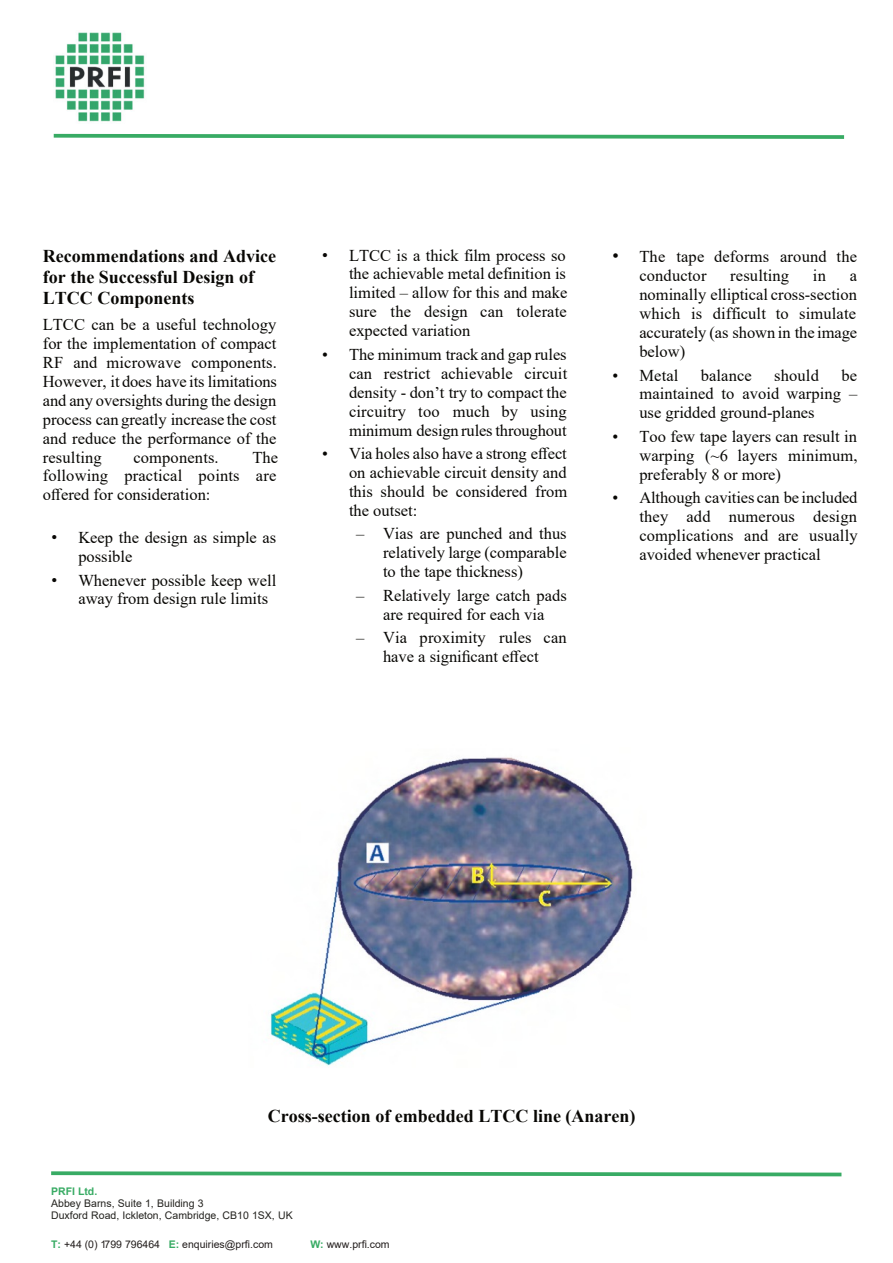
<style>
.page{position:relative;width:893px;height:1263px;background:#fff}
.page>*{position:absolute;margin:0;border:0;box-sizing:border-box;transform-origin:0 0}
.t1{font:700 18px/20.7px "Times New Roman";color:#080704}
.t2{font:16.5px/18.9px "Times New Roman";color:#080704;text-align:justify}
.t3{font:10.5px/12px "Arial";color:#23221e}
.t4{font:10.5px "Arial";color:#221d1c}
.t5{font:700 10.5px "Arial";color:#38ab64}
.s1{font-family:"Arial"}
.s2{font-family:"Arial";font-size:18px}
.s3{font-weight:700;color:#38ab64}
</style>
<div class="page">
<img style="left:270px;top:757px;width:363px;height:309px">
<svg style="left:51px;top:1171px;width:791px;height:6px"></svg>
<svg style="left:53px;top:133px;width:792px;height:6px"></svg>
<img style="left:55px;top:32px;width:90px;height:90px">
<p class="t1" style="left:43px;top:248px;width:235px">Recommendations and Advice for the Successful Design of<br>LTCC Components</p>
<p class="t2" style="left:43px;top:316px;width:236px">LTCC can be a useful technology for the implementation of compact RF and microwave components.<br>However, it does have its limitations and any oversights during the design process can greatly increase the cost and reduce the performance of the resulting</p>
<p class="t2" style="left:43px;top:449px;width:237px;text-indent:209px">The following practical points are offered for consideration:</p>
<p class="t2" style="left:78px;top:530px;width:199px;text-indent:-27px"><span class="s1">•</span> Keep the design as simple as possible</p>
<p class="t2" style="left:78px;top:572px;width:200px;text-indent:-27px"><span class="s1">•</span> Whenever possible keep well away from design rule limits</p>
<p class="t2" style="left:133px;top:449px;width:87px">components.</p>
<p class="t2" style="left:349px;top:247px;width:220px;text-indent:-27px"><span class="s1">•</span> LTCC is a thick film process so the achievable metal definition is limited – allow for this and make sure the design can tolerate expected variation</p>
<p class="t2" style="left:349px;top:346px;width:220px;text-indent:-27px">• The minimum track and gap rules can restrict achievable circuit density - don’t try to compact the circuitry too much by using minimum design rules throughout</p>
<p class="t2" style="left:349px;top:446px;width:220px;text-indent:-27px">• Via holes also have a strong effect on achievable circuit density and this should be considered from the outset:</p>
<p class="t2" style="left:383px;top:526px;width:185px;text-indent:-27px">– Vias are punched and thus relatively large (comparable to the tape thickness)</p>
<p class="t2" style="left:356px;top:587px;width:212px;text-align:center">– Relatively large catch pads are required for each via</p>
<p class="t2" style="left:356px;top:630px;width:212px;text-align:center">– Via proximity rules can have a significant effect</p>
<p class="t2" style="left:639px;top:249px;width:219px;text-indent:-27px"><span class="s2">•</span> The tape deforms around the conductor</p>
<p class="t2" style="left:730px;top:268px;width:60px">resulting</p>
<p class="t2" style="left:813px;top:268px;width:14px">in</p>
<p class="t2" style="left:639px;top:268px;width:219px;text-indent:210px">a nominally elliptical cross-section which is difficult to simulate accurately (as shown in the image below)</p>
<p class="t2" style="left:612px;top:367px;width:68px">• Metal</p>
<p class="t2" style="left:701px;top:367px;width:53px">balance</p>
<p class="t2" style="left:774px;top:367px;width:46px">should</p>
<p class="t2" style="left:639px;top:367px;width:219px;text-indent:202px">be maintained to avoid warping – use gridded ground-planes</p>
<p class="t2" style="left:639px;top:428px;width:220px;text-indent:-27px">• Too few tape layers can result in warping (~6 layers minimum, preferably 8 or more)</p>
<p class="t2" style="left:639px;top:490px;width:220px;text-indent:-27px">• Although cavities can be included they add numerous design complications and are usually avoided whenever practical</p>
<p class="t1" style="left:268px;top:1107px;width:369px">Cross-section of embedded LTCC line (Anaren)</p>
<p class="t5" style="left:51px;top:1188px;width:48px">PRFI Ltd.</p>
<p class="t3" style="left:51px;top:1198px;width:243px">Abbey Barns, Suite 1, Building 3<br>Duxford Road, Ickleton, Cambridge, CB10 1SX, UK</p>
<p class="t4" style="left:51px;top:1240px;width:223px"><span class="s3">T:</span> +44 (0) 1799 796464 <span class="s3">E:</span> enquiries@prfi.com</p>
<p class="t4" style="left:310px;top:1240px;width:81px"><span class="s3">W:</span> www.prfi.com</p>
</div>
